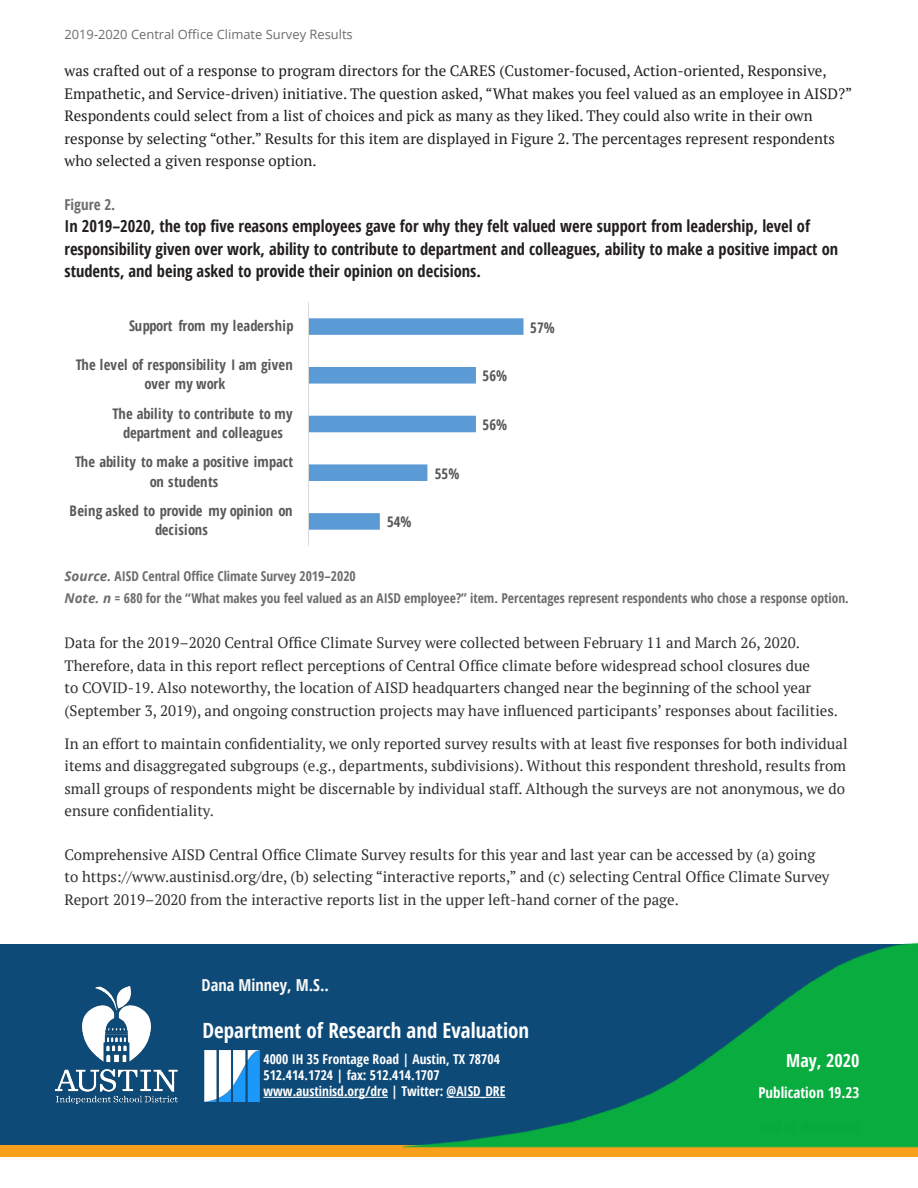
<style>
.page{position:relative;width:918px;height:1188px;background:#fff}
.page>*{position:absolute;margin:0;border:0;box-sizing:border-box;transform-origin:0 0}
.Footer_Org_Name{font:700 condensed 21px "Open Sans";color:#fff}
.Footer_date{font:700 condensed 18px "Open Sans";color:#fff}
.Body{font:700 condensed 16.5px/22.5px "Open Sans";color:#231f20}
.Footer_Names{font:700 condensed 16.5px "Open Sans";color:#f8f8f8}
.Body-2{font:15px/22.5px "PT Serif";color:#303030}
.Body-3{font:15px/22.5px "PT Serif";color:#231f20}
.Figure_Source{font:15px/22.5px "PT Serif";color:#303030}
.Footer_Pub{font:700 condensed 15px "Open Sans";color:#fff}
.Body-4{font:700 condensed 15px "Open Sans";color:#6d6d6d}
.t1{font:700 condensed 14.55px/19.5px "Open Sans";letter-spacing:.01em;color:#595959;text-align:center}
.Figure_Source-2{font:700 condensed 13.5px "Open Sans";color:#6d6d6d}
.Footer_Address{font:700 condensed 13.5px "Open Sans";color:#fff}
.t2{font:12.9px "Open Sans";color:#6d6d6d}
.s1{font-style:italic;font-stretch:normal}
</style>
<div class="page">
<div style="left:0;top:1143px;width:918px;height:13px;background:#f8a01b"></div>
<div style="left:0;top:944px;width:918px;height:201px;background:#0d4a78"></div>
<img style="left:403px;top:942px;width:515px;height:206px">
<hr style="left:263px;top:1097px;width:125px;height:1px;background:#fff">
<hr style="left:447px;top:1097px;width:58px;height:1px;background:#fff">
<svg style="left:308px;top:302px;width:216px;height:244px"></svg>
<img style="left:204px;top:1050px;width:56px;height:52px">
<img style="left:55px;top:986px;width:122px;height:118px">
<p class="t2" style="left:64px;top:25px;width:290px">2019-2020 Central Office Climate Survey Results</p>
<p class="Body-3" style="left:64px;top:59px;width:789px">was crafted out of a response to program directors for the CARES (Customer-focused, Action-oriented, Responsive, Empathetic, and Service-driven) initiative. The question asked, “What makes you feel valued as an employee in AISD?” Respondents could select from a list of choices and pick as many as they liked. They could also write in their own response by selecting “other.” Results for this item are displayed in Figure 2. The percentages represent respondents who selected a given response option.</p>
<p class="Body-4" style="left:64px;top:194px;width:52px">Figure 2.</p>
<p class="Body" style="left:64px;top:214px;width:775px">In 2019–2020, the top five reasons employees gave for why they felt valued were support from leadership, level of responsibility given over work, ability to contribute to department and colleagues, ability to make a positive impact on students, and being asked to provide their opinion on decisions.</p>
<p class="t1" style="left:129px;top:316px;width:166px">Support from my leadership</p>
<p class="t1" style="left:76px;top:355px;width:219px">The level of responsibility I am given over my work</p>
<p class="t1" style="left:113px;top:403px;width:182px">The ability to contribute to my department and colleagues</p>
<p class="t1" style="left:75px;top:452px;width:220px">The ability to make a positive impact on students</p>
<p class="t1" style="left:70px;top:501px;width:224px">Being asked to provide my opinion on decisions</p>
<p class="t1" style="left:387px;top:512px;width:26px">54%</p>
<p class="t1" style="left:435px;top:463px;width:26px">55%</p>
<p class="t1" style="left:483px;top:366px;width:26px">56%</p>
<p class="t1" style="left:483px;top:414px;width:26px">56%</p>
<p class="t1" style="left:530px;top:317px;width:26px">57%</p>
<p class="Figure_Source-2" style="left:64px;top:567px;width:293px"><span class="s1">Source.</span> AISD Central Office Climate Survey 2019–2020</p>
<p class="Figure_Source-2" style="left:64px;top:589px;width:786px"><span class="s1">Note. n</span> = 680 for the “What makes you feel valued as an AISD employee?” item. Percentages represent respondents who chose a response option.</p>
<p class="Figure_Source" style="left:64px;top:632px;width:775px">Data for the 2019–2020 Central Office Climate Survey were collected between February 11 and March 26, 2020.<br>Therefore, data in this report reflect perceptions of Central Office climate before widespread school closures due<br>to COVID-19. Also noteworthy, the location of AISD headquarters changed near the beginning of the school year (September 3, 2019), and ongoing construction projects may have influenced participants’ responses about facilities.</p>
<p class="Body-2" style="left:64px;top:732px;width:785px">In an effort to maintain confidentiality, we only reported survey results with at least five responses for both individual items and disaggregated subgroups (e.g., departments, subdivisions). Without this respondent threshold, results from small groups of respondents might be discernable by individual staff. Although the surveys are not anonymous, we do ensure confidentiality.</p>
<p class="Body-2" style="left:64px;top:843px;width:766px">Comprehensive AISD Central Office Climate Survey results for this year and last year can be accessed by (a) going to https://www.austinisd.org/dre, (b) selecting “interactive reports,” and (c) selecting Central Office Climate Survey<br>Report 2019–2020 from the interactive reports list in the upper left-hand corner of the page.</p>
<p class="Footer_Names" style="left:202px;top:974px;width:129px">Dana Minney, M.S..</p>
<p class="Footer_Org_Name" style="left:202px;top:1016px;width:328px">Department of Research and Evaluation</p>
<p class="Footer_Address" style="left:263px;top:1050px;width:238px">4000 IH 35 Frontage Road | Austin, TX 78704</p>
<p class="Footer_Address" style="left:263px;top:1066px;width:178px">512.414.1724 | fax: 512.414.1707</p>
<p class="Footer_Address" style="left:263px;top:1082px;width:244px">www.austinisd.org/dre | Twitter: @AISD_DRE</p>
<p class="Footer_date" style="left:786px;top:1047px;width:75px">May, 2020</p>
<p class="Footer_Pub" style="left:758px;top:1082px;width:103px">Publication 19.23</p>
</div>
